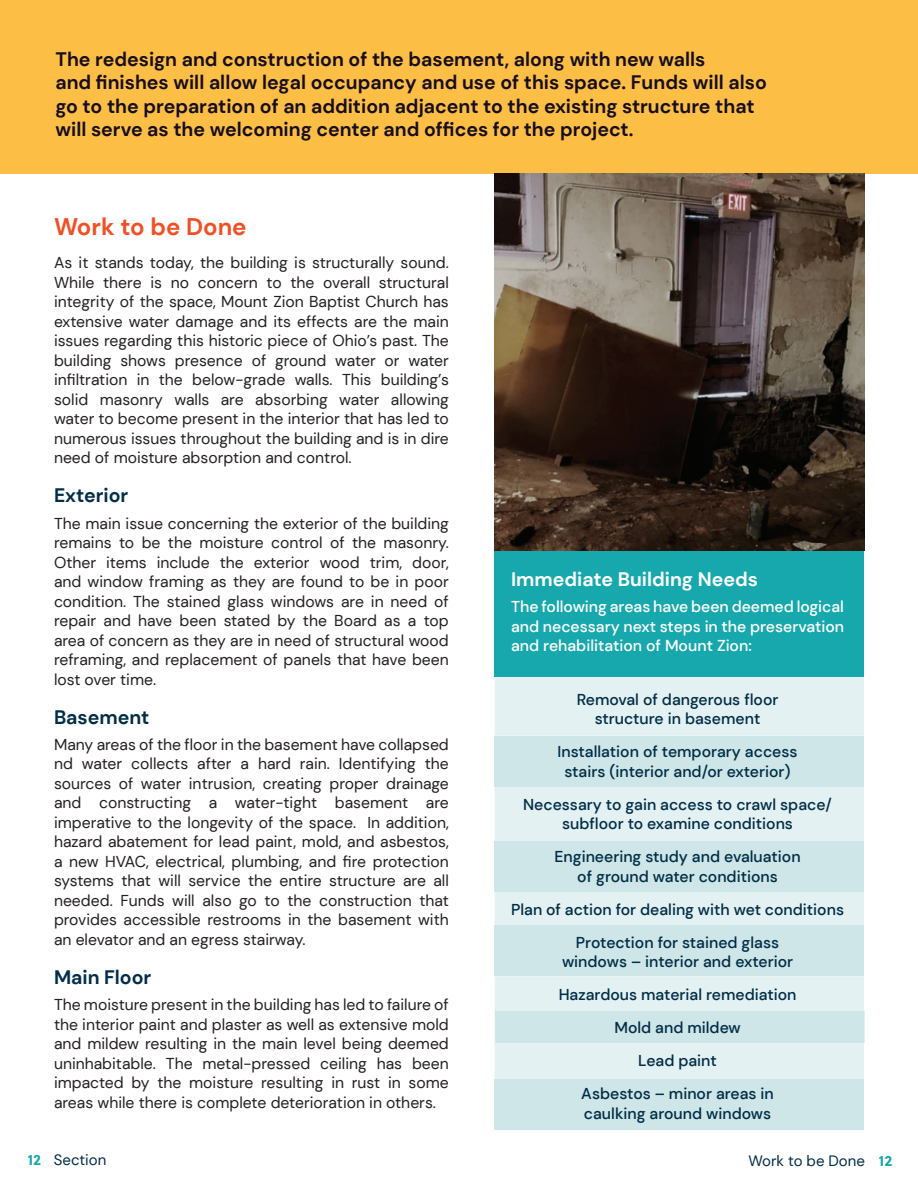
<style>
.page{position:relative;width:918px;height:1188px;background:#fff}
.page>*{position:absolute;margin:0;border:0;box-sizing:border-box;transform-origin:0 0}
.t1{font:700 24px "DM Sans";color:#f05024}
.t2{font:700 19.5px/23.4px "DM Sans";color:#160e1e}
.t3{font:700 19.5px "DM Sans";color:#012d46}
.t4{font:700 19.5px "DM Sans";color:#fff}
.t5{font:15.75px/19.5px "DM Sans";color:#231f20;text-align:justify}
.t6{font:500 15.75px/33px "DM Sans";color:#012d46;text-align:center}
.t7{font:500 15.75px/19.5px "DM Sans";color:#fff;text-align:justify}
.t8{font:15px "DM Sans";color:#012d46}
.s1{font-family:"Soleil";font-weight:700;color:#17a8ad}
</style>
<div class="page">
<div style="left:0;top:0;width:918px;height:173px;background:#fdbe45"></div>
<div style="left:495px;top:676px;width:369px;height:403px;background:#e4f1f3"></div>
<div style="left:495px;top:736px;width:369px;height:51px;background:#cfe6e8"></div>
<div style="left:495px;top:841px;width:369px;height:51px;background:#cfe6e8"></div>
<div style="left:495px;top:925px;width:369px;height:51px;background:#cfe6e8"></div>
<hr style="left:864px;top:1011px;width:1px;height:32px;background:#e4f1f3">
<div style="left:496px;top:1011px;width:368px;height:32px;background:#cfe6e8"></div>
<div style="left:495px;top:1079px;width:369px;height:51px;background:#cfe6e8"></div>
<div style="left:495px;top:551px;width:369px;height:125px;background:#17a8ad"></div>
<img style="left:495px;top:173px;width:369px;height:378px">
<hr style="left:917px;top:0;width:1px;height:1188px;background:#f05024">
<p class="t2" style="left:56px;top:47px;width:713px">The redesign and construction of the basement, along with new walls<br>and finishes will allow legal occupancy and use of this space. Funds will also go to the preparation of an addition adjacent to the existing structure that will serve as the welcoming center and offices for the project.</p>
<h1 class="t1" style="left:54px;top:212px;width:194px">Work to be Done</h1>
<p class="t5" style="left:54px;top:253px;width:396px">As it stands today, the building is structurally sound.<br>While there is no concern to the overall structural integrity of the space, Mount Zion Baptist Church has extensive water damage and its effects are the main issues regarding this historic piece of Ohio’s past. The building shows presence of ground water or water infiltration in the below-grade walls. This building’s solid masonry walls are absorbing water allowing water to become present in the interior that has led to numerous issues throughout the building and is in dire need of moisture absorption and control.</p>
<p class="t3" style="left:54px;top:483px;width:76px">Exterior</p>
<p class="t5" style="left:54px;top:513px;width:396px">The main issue concerning the exterior of the building remains to be the moisture control of the masonry.<br>Other items include the exterior wood trim, door, and window framing as they are found to be in poor condition. The stained glass windows are in need of repair and have been stated by the Board as a top area of concern as they are in need of structural wood reframing, and replacement of panels that have been lost over time.</p>
<p class="t3" style="left:54px;top:705px;width:97px">Basement</p>
<p class="t5" style="left:54px;top:735px;width:396px">Many areas of the floor in the basement have collapsed nd water collects after a hard rain. Identifying the sources of water intrusion, creating proper drainage and constructing a water-tight basement are imperative to the longevity of the space. In addition, hazard abatement for lead paint, mold, and asbestos, a new HVAC, electrical, plumbing, and fire protection systems that will service the entire structure are all needed. Funds will also go to the construction that provides accessible restrooms in the basement with an elevator and an egress stairway.</p>
<p class="t3" style="left:54px;top:965px;width:99px">Main Floor</p>
<p class="t5" style="left:54px;top:995px;width:396px">The moisture present in the building has led to failure of the interior paint and plaster as well as extensive mold and mildew resulting in the main level being deemed uninhabitable. The metal-pressed ceiling has been impacted by the moisture resulting in rust in some areas while there is complete deterioration in others.</p>
<p class="t4" style="left:511px;top:567px;width:248px">Immediate Building Needs</p>
<p class="t7" style="left:511px;top:597px;width:335px">The following areas have been deemed logical and necessary next steps in the preservation and rehabilitation of Mount Zion:</p>
<p class="t6" style="left:577px;top:689px;width:203px;line-height:19.5px">Removal of dangerous floor structure in basement</p>
<p class="t6" style="left:558px;top:742px;width:241px;line-height:19.5px">Installation of temporary access stairs (interior and/or exterior)</p>
<p class="t6" style="left:523px;top:794px;width:310px;line-height:19.5px">Necessary to gain access to crawl space/ subfloor to examine conditions</p>
<p class="t6" style="left:555px;top:847px;width:248px;line-height:19.5px">Engineering study and evaluation of ground water conditions</p>
<p class="t6" style="left:511px;top:893px;width:334px">Plan of action for dealing with wet conditions<br>Protection for stained glass</p>
<p class="t6" style="left:559px;top:945px;width:239px">windows – interior and exterior<br>Hazardous material remediation<br>Mold and mildew<br>Lead paint<br>Asbestos – minor areas in</p>
<p class="t6" style="left:584px;top:1097px;width:189px">caulking around windows</p>
<p class="t8" style="left:28px;top:1151px;width:80px"><span class="s1">12</span> Section</p>
<p class="t8" style="left:749px;top:1152px;width:145px">Work to be Done <span class="s1">12</span></p>
</div>
